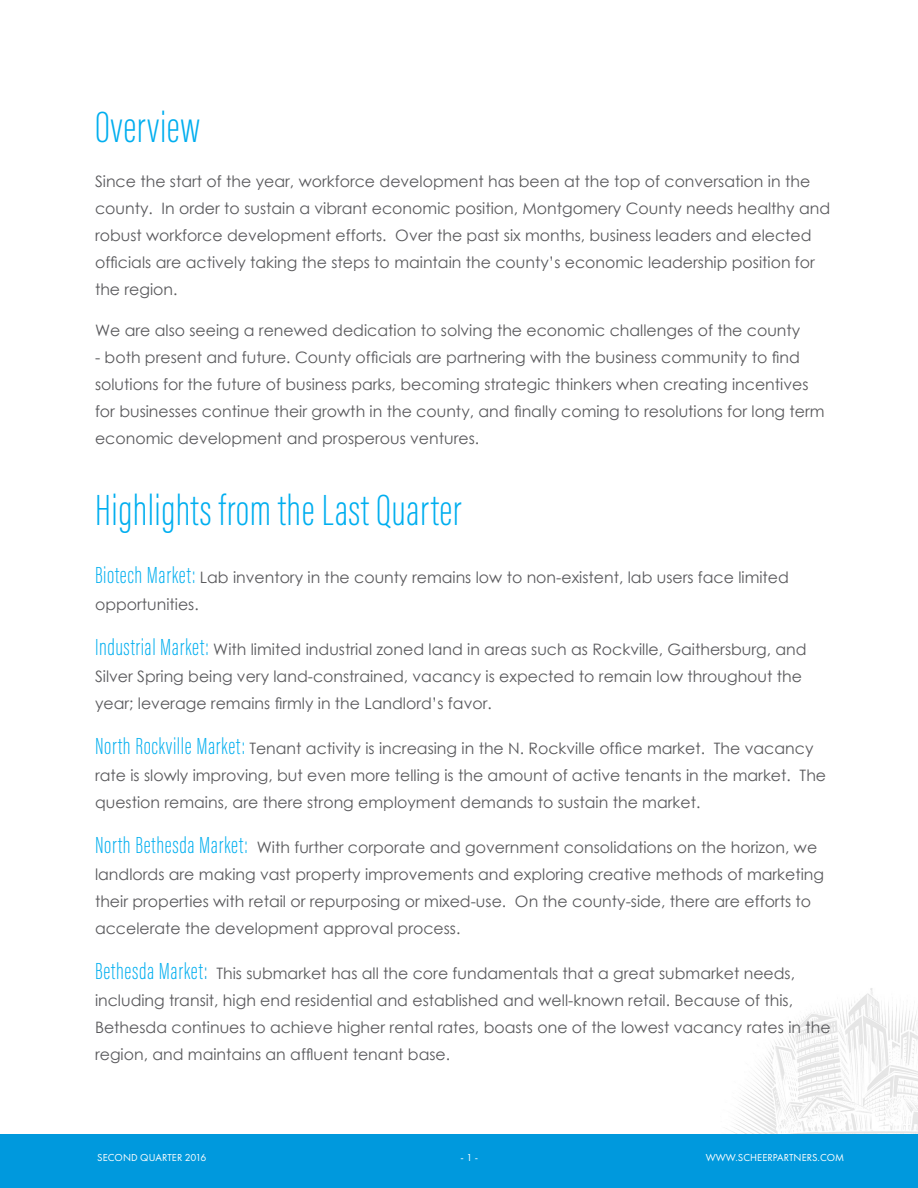
<style>
.page{position:relative;width:918px;height:1188px;background:#fff}
.page>*{position:absolute;margin:0;border:0;box-sizing:border-box;transform-origin:0 0}
.t1{font:200 45px "Acumin Pro Extra Cond";letter-spacing:.01em;color:#00aeef}
.t2{font:15.75px/27px "Century Gothic";color:#59595c}
.t3{font:10.5px "Futura PT";letter-spacing:.005em;color:#fff}
.s1{font-family:"Acumin Pro Extra Cond";font-weight:200;font-size:24px;color:#00aeef}
.s2{font-family:"Acumin Pro Extra Cond";font-weight:200;font-size:24px;color:#09d}
</style>
<div class="page">
<img style="left:720px;top:988px;width:198px;height:147px">
<div style="left:0;top:1135px;width:918px;height:53px;background:#09d"></div>
<p class="t1" style="left:95px;top:100px;width:107px">Overview</p>
<p class="t2" style="left:95px;top:168px;width:737px">Since the start of the year, workforce development has been at the top of conversation in the county. In order to sustain a vibrant economic position, Montgomery County needs healthy and robust workforce development efforts. Over the past six months, business leaders and elected officials are actively taking the steps to maintain the county’s economic leadership position for the region.</p>
<p class="t2" style="left:95px;top:316px;width:707px">We are also seeing a renewed dedication to solving the economic challenges of the county</p>
<p class="t2" style="left:95px;top:343px;width:731px">- both present and future. County officials are partnering with the business community to find solutions for the future of business parks, becoming strategic thinkers when creating incentives for businesses continue their growth in the county, and finally coming to resolutions for long term economic development and prosperous ventures.</p>
<p class="t1" style="left:95px;top:483px;width:368px">Highlights from the Last Quarter</p>
<p class="t2" style="left:95px;top:564px;width:695px"><span class="s1">Biotech Market:</span> Lab inventory in the county remains low to non-existent, lab users face limited opportunities.</p>
<p class="t2" style="left:95px;top:636px;width:713px"><span class="s1">Industrial Market:</span> With limited industrial zoned land in areas such as Rockville, Gaithersburg, and<br>Silver Spring being very land-constrained, vacancy is expected to remain low throughout the year; leverage remains firmly in the Landlord’s favor.</p>
<p class="t2" style="left:95px;top:735px;width:733px"><span class="s1">North Rockville Market:</span> Tenant activity is increasing in the N. Rockville office market. The vacancy rate is slowly improving, but even more telling is the amount of active tenants in the market. The question remains, are there strong employment demands to sustain the market.</p>
<p class="t2" style="left:95px;top:834px;width:731px"><span class="s1">North Bethesda Market:</span> With further corporate and government consolidations on the horizon, we landlords are making vast property improvements and exploring creative methods of marketing their properties with retail or repurposing or mixed-use. On the county-side, there are efforts to accelerate the development approval process.</p>
<p class="t2" style="left:95px;top:960px;width:737px"><span class="s1">Bethesda Market</span><span class="s2">:</span> This submarket has all the core fundamentals that a great submarket needs, including transit, high end residential and established and well-known retail. Because of this, Bethesda continues to achieve higher rental rates, boasts one of the lowest vacancy rates in the region, and maintains an affluent tenant base.</p>
<p class="t3" style="left:97px;top:1152px;width:111px">SECOND QUARTER 2016</p>
<p class="t3" style="left:461px;top:1152px;width:19px">- 1 -</p>
<p class="t3" style="left:706px;top:1152px;width:140px">WWW.SCHEERPARTNERS.COM</p>
</div>
